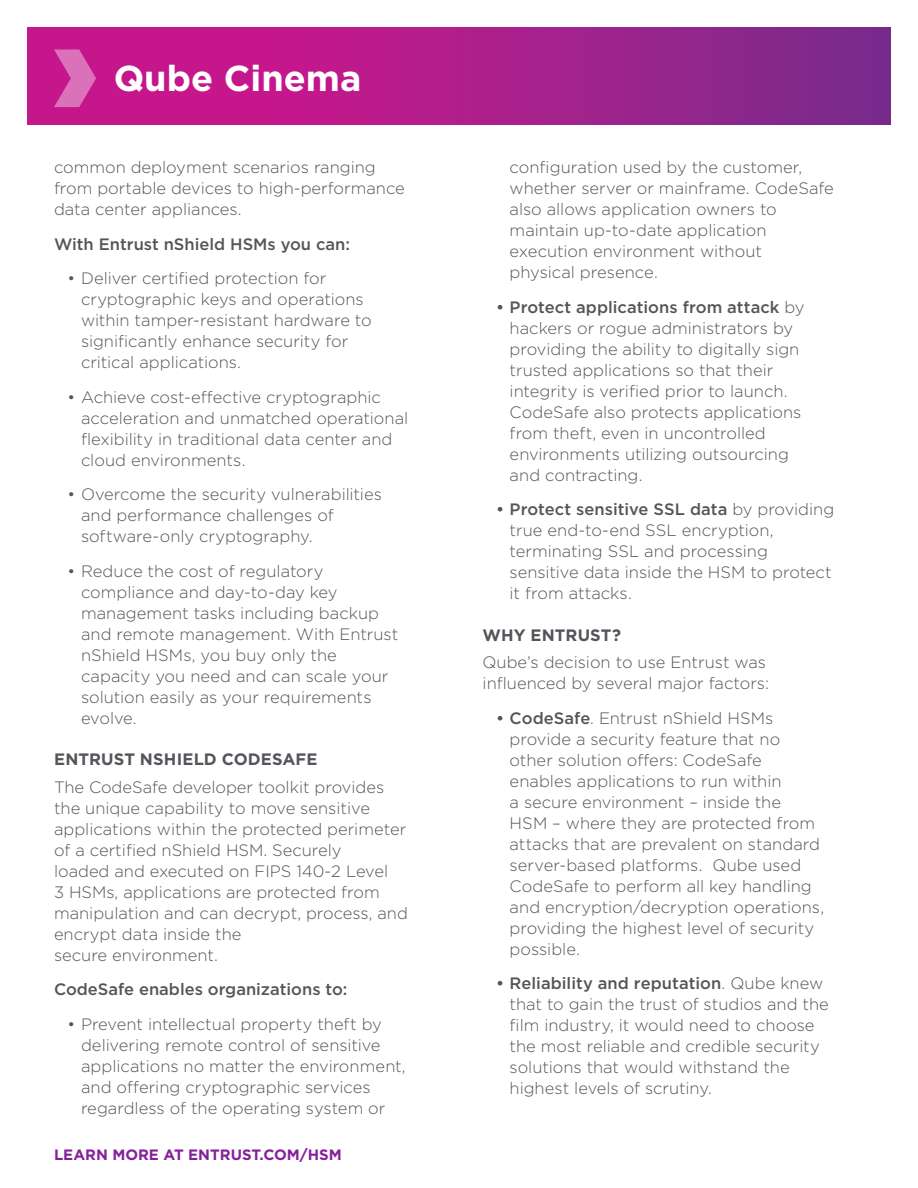
<style>
.page{position:relative;width:918px;height:1188px;background:#fff}
.page>*{position:absolute;margin:0;border:0;box-sizing:border-box;transform-origin:0 0}
.Company_Name{font:700 36px "Gotham";color:#fff}
.Body_copy{font:300 16.5px/21px "Gotham";color:#54555a}
.Body_copy-2{font:500 16.5px "Gotham";color:#54555a}
.header_1{font:700 16.5px "Gotham";letter-spacing:.01em;color:#54555a}
.CTA_URL_front{font:700 15px "Gotham";color:#85209b}
.s1{font-weight:500}
</style>
<div class="page">
<svg style="left:27px;top:27px;width:864px;height:98px;background:#a91e8b"></svg>
<svg style="left:54px;top:50px;width:42px;height:57px;background:#d24da7"></svg>
<p class="Company_Name" style="left:114px;top:57px;width:249px">Qube Cinema</p>
<p class="Body_copy" style="left:54px;top:157px;width:352px">common deployment scenarios ranging from portable devices to high-performance data center appliances.</p>
<p class="Body_copy-2" style="left:54px;top:235px;width:298px">With Entrust nShield HSMs you can:</p>
<p class="Body_copy" style="left:81px;top:268px;width:292px;text-indent:-14px">• Deliver certified protection for cryptographic keys and operations within tamper-resistant hardware to significantly enhance security for critical applications.</p>
<p class="Body_copy" style="left:81px;top:386px;width:329px;text-indent:-14px">• Achieve cost-effective cryptographic acceleration and unmatched operational flexibility in traditional data center and cloud environments.</p>
<p class="Body_copy" style="left:81px;top:484px;width:302px;text-indent:-14px">• Overcome the security vulnerabilities and performance challenges of software-only cryptography.</p>
<p class="Body_copy" style="left:81px;top:560px;width:319px;text-indent:-14px">• Reduce the cost of regulatory compliance and day-to-day key management tasks including backup and remote management. With Entrust nShield HSMs, you buy only the capacity you need and can scale your solution easily as your requirements evolve.</p>
<p class="header_1" style="left:54px;top:750px;width:265px">ENTRUST NSHIELD CODESAFE</p>
<p class="Body_copy" style="left:54px;top:776px;width:355px">The CodeSafe developer toolkit provides the unique capability to move sensitive applications within the protected perimeter of a certified nShield HSM. Securely<br>loaded and executed on FIPS 140-2 Level<br>3 HSMs, applications are protected from manipulation and can decrypt, process, and encrypt data inside the<br>secure environment.</p>
<p class="Body_copy-2" style="left:54px;top:980px;width:295px">CodeSafe enables organizations to:</p>
<p class="Body_copy" style="left:81px;top:1013px;width:326px;text-indent:-14px">• Prevent intellectual property theft by delivering remote control of sensitive applications no matter the environment, and offering cryptographic services regardless of the operating system or</p>
<p class="CTA_URL_front" style="left:54px;top:1146px;width:289px">LEARN MORE AT ENTRUST.COM/HSM</p>
<p class="Body_copy" style="left:510px;top:157px;width:326px">configuration used by the customer, whether server or mainframe. CodeSafe also allows application owners to maintain up-to-date application execution environment without<br>physical presence.</p>
<p class="Body_copy" style="left:510px;top:296px;width:297px;text-indent:-14px"><span class="s1">• Protect applications from attack</span> by hackers or rogue administrators by providing the ability to digitally sign trusted applications so that their integrity is verified prior to launch.<br>CodeSafe also protects applications from theft, even in uncontrolled environments utilizing outsourcing and contracting.</p>
<p class="Body_copy" style="left:510px;top:499px;width:326px;text-indent:-14px"><span class="s1">• Protect sensitive SSL data</span> by providing true end-to-end SSL encryption, terminating SSL and processing sensitive data inside the HSM to protect it from attacks.</p>
<p class="header_1" style="left:483px;top:625px;width:140px">WHY ENTRUST?</p>
<p class="Body_copy" style="left:483px;top:652px;width:288px">Qube’s decision to use Entrust was influenced by several major factors:</p>
<p class="Body_copy" style="left:510px;top:707px;width:316px;text-indent:-14px"><span class="s1">• CodeSafe</span>. Entrust nShield HSMs provide a security feature that no other solution offers: CodeSafe enables applications to run within<br>a secure environment – inside the<br>HSM – where they are protected from attacks that are prevalent on standard server-based platforms. Qube used CodeSafe to perform all key handling and encryption/decryption operations, providing the highest level of security possible.</p>
<p class="Body_copy" style="left:510px;top:973px;width:321px;text-indent:-14px"><span class="s1">• Reliability and reputation</span>. Qube knew that to gain the trust of studios and the film industry, it would need to choose the most reliable and credible security solutions that would withstand the highest levels of scrutiny.</p>
</div>
